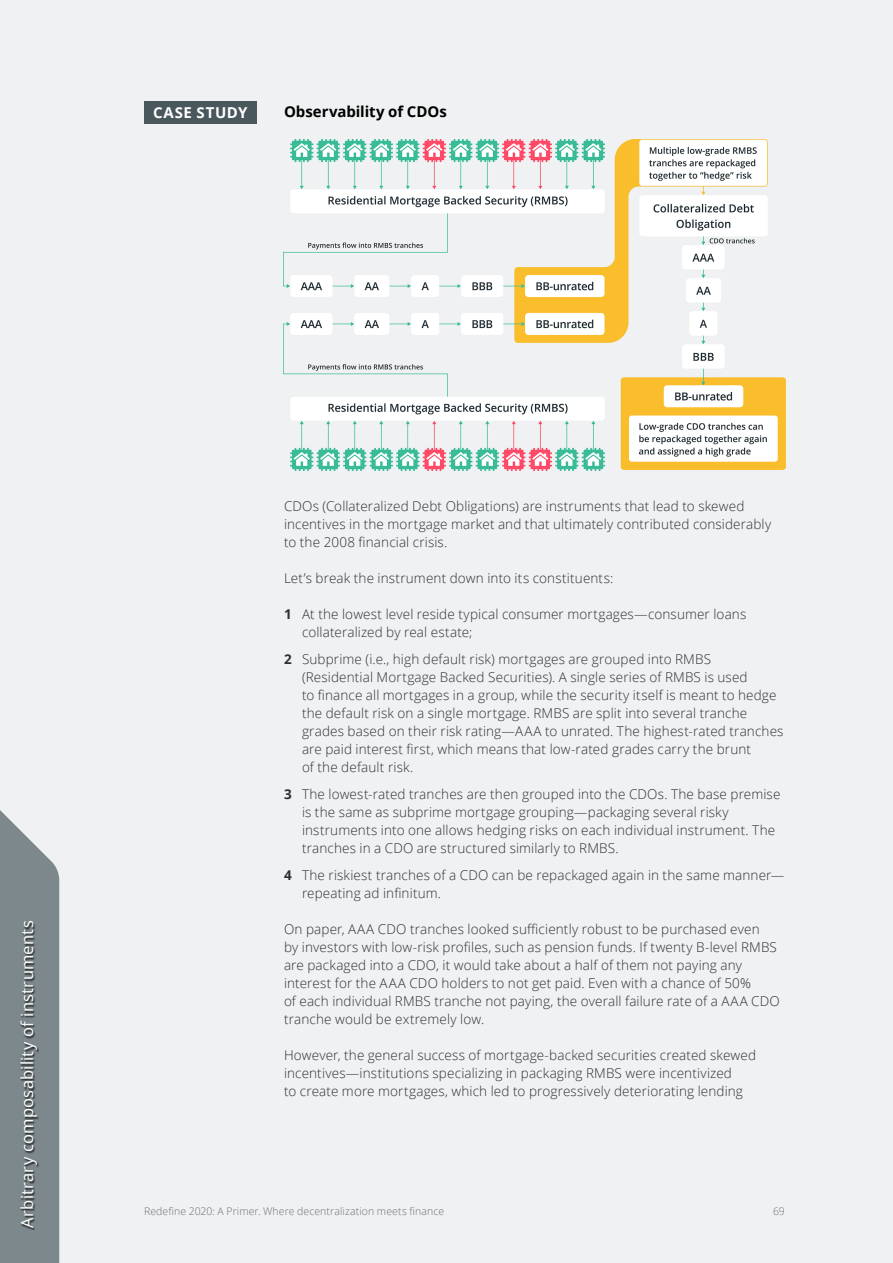
<style>
.page{position:relative;width:893px;height:1263px;background:#eff1f2}
.page>*{position:absolute;margin:0;border:0;box-sizing:border-box;transform-origin:0 0}
.t1{font:16.5px "Open Sans";letter-spacing:.01em;color:#fff}
.t2{font:700 15px "Open Sans";color:#000}
.CaseStudy_Card_1{font:700 15px "Open Sans";letter-spacing:.04em;color:#fff}
.Text_9{font:300 13.5px/18px "Open Sans";letter-spacing:.01em;color:#2e2f31}
.t3{font:300 10.5px "Open Sans";letter-spacing:.01em;color:#6e6e6e}
.s1{font-weight:700}
</style>
<div class="page">
<div style="left:144px;top:101px;width:112px;height:23px;background:#4a575d"></div>
<img style="left:284px;top:139px;width:501px;height:331px">
<svg style="left:0;top:810px;width:59px;height:453px;background:#869094"></svg>
<div style="left:20px;top:921px;width:19px;height:309px;background:#000;opacity:.75"></div>
<p class="CaseStudy_Card_1" style="left:153px;top:102px;width:96px">CASE STUDY</p>
<h5 class="t2" style="left:284px;top:101px;width:164px">Observability of CDOs</h5>
<p class="t1" style="left:16px;top:1228px;width:309px;rotate:-90deg">Arbitrary composability of instruments</p>
<p class="Text_9" style="left:284px;top:497px;width:489px">CDOs (Collateralized Debt Obligations) are instruments that lead to skewed incentives in the mortgage market and that ultimately contributed considerably to the 2008 financial crisis.</p>
<p class="Text_9" style="left:284px;top:569px;width:331px">Let’s break the instrument down into its constituents:</p>
<p class="Text_9" style="left:302px;top:605px;width:446px;text-indent:-18px"><span class="s1">1</span> At the lowest level reside typical consumer mortgages—consumer loans collateralized by real estate;</p>
<p class="Text_9" style="left:302px;top:650px;width:483px;text-indent:-18px"><span class="s1">2</span> Subprime (i.e., high default risk) mortgages are grouped into RMBS (Residential Mortgage Backed Securities). A single series of RMBS is used<br>to finance all mortgages in a group, while the security itself is meant to hedge the default risk on a single mortgage. RMBS are split into several tranche grades based on their risk rating—AAA to unrated. The highest-rated tranches are paid interest first, which means that low-rated grades carry the brunt<br>of the default risk.</p>
<p class="Text_9" style="left:302px;top:785px;width:480px;text-indent:-18px"><span class="s1">3</span> The lowest-rated tranches are then grouped into the CDOs. The base premise is the same as subprime mortgage grouping—packaging several risky instruments into one allows hedging risks on each individual instrument. The tranches in a CDO are structured similarly to RMBS.</p>
<p class="Text_9" style="left:302px;top:866px;width:484px;text-indent:-18px"><span class="s1">4</span> The riskiest tranches of a CDO can be repackaged again in the same manner— repeating ad infinitum.</p>
<p class="Text_9" style="left:284px;top:920px;width:497px">On paper, AAA CDO tranches looked sufficiently robust to be purchased even<br>by investors with low-risk profiles, such as pension funds. If twenty B-level RMBS are packaged into a CDO, it would take about a half of them not paying any interest for the AAA CDO holders to not get paid. Even with a chance of 50%<br>of each individual RMBS tranche not paying, the overall failure rate of a AAA CDO tranche would be extremely low.</p>
<p class="Text_9" style="left:284px;top:1046px;width:474px">However, the general success of mortgage-backed securities created skewed incentives—institutions specializing in packaging RMBS were incentivized<br>to create more mortgages, which led to progressively deteriorating lending</p>
<p class="t3" style="left:144px;top:1204px;width:302px">Redefine 2020: A Primer. Where decentralization meets finance</p>
<p class="t3" style="left:773px;top:1204px;width:13px">69</p>
</div>
